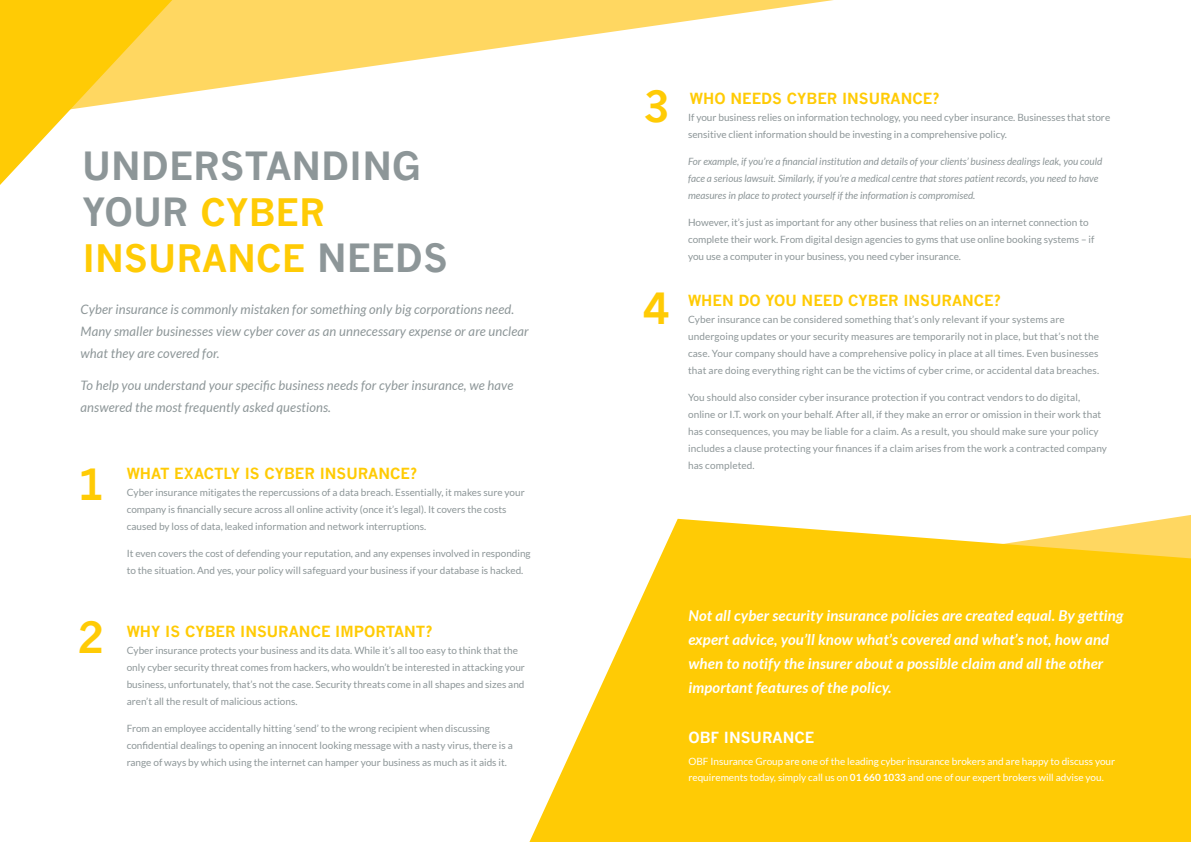
<style>
.page{position:relative;width:1191px;height:842px;background:#fff}
.page>*{position:absolute;margin:0;border:0;box-sizing:border-box;transform-origin:0 0}
.t1{font:700 42px "News Gothic";color:#ffcb05}
.t2{font:700 38px "News Gothic";color:#8d9698}
.t3{font:700 37px/46px "News Gothic";color:#ffcb05}
.t4{font:italic 700 15px/24px "Lato";letter-spacing:.01em;color:#fff}
.t5{font:700 15px "News Gothic";color:#ffcb05}
.t6{font:700 15px "News Gothic";color:#fff}
.t7{font:italic 13px/22px "Lato";letter-spacing:.01em;color:#8d9698}
.t8{font:10px/17px "Lato";color:#8d9698}
.t9{font:italic 10px/17px "Lato";color:#8d9698}
.t10{font:10px/16px "Lato";color:#fff}
.s1{font-size:38px;color:#8d9698}
.s2{font-weight:700}
</style>
<div class="page">
<svg style="left:172px;top:0;width:661px;height:95px"></svg>
<svg style="left:0;top:0;width:172px;height:185px"></svg>
<svg style="left:529px;top:519px;width:662px;height:323px;background:#ffd22a"></svg>
<h2 class="t2" style="left:82px;top:143px;width:340px">UNDERSTANDING</h2>
<h3 class="t3" style="left:82px;top:189px;width:367px"><span class="s1">YOUR</span> CYBER<br>INSURANCE <span class="s1">NEEDS</span></h3>
<h3 class="t7" style="left:81px;top:299px;width:450px">Cyber insurance is commonly mistaken for something only big corporations need.<br>Many smaller businesses view cyber cover as an unnecessary expense or are unclear</h3>
<h3 class="t7" style="left:81px;top:343px;width:140px">what they are covered for.</h3>
<h3 class="t7" style="left:81px;top:375px;width:434px">To help you understand your specific business needs for cyber insurance, we have answered the most frequently asked questions.</h3>
<h1 class="t1" style="left:78px;top:458px;width:28px">1</h1>
<h1 class="t1" style="left:78px;top:612px;width:28px">2</h1>
<h3 class="t5" style="left:127px;top:464px;width:292px">WHAT EXACTLY IS CYBER INSURANCE?</h3>
<p class="t8" style="left:127px;top:484px;width:399px">Cyber insurance mitigates the repercussions of a data breach. Essentially, it makes sure your company is financially secure across all online activity (once it’s legal). It covers the costs caused by loss of data, leaked information and network interruptions.</p>
<p class="t8" style="left:127px;top:545px;width:405px">It even covers the cost of defending your reputation, and any expenses involved in responding to the situation. And yes, your policy will safeguard your business if your database is hacked.</p>
<h3 class="t5" style="left:127px;top:622px;width:307px">WHY IS CYBER INSURANCE IMPORTANT?</h3>
<p class="t8" style="left:127px;top:642px;width:400px">Cyber insurance protects your business and its data. While it’s all too easy to think that the only cyber security threat comes from hackers, who wouldn’t be interested in attacking your business, unfortunately, that’s not the case. Security threats come in all shapes and sizes and aren’t all the result of malicious actions.</p>
<p class="t8" style="left:127px;top:720px;width:387px">From an employee accidentally hitting ‘send’ to the wrong recipient when discussing confidential dealings to opening an innocent looking message with a nasty virus, there is a range of ways by which using the internet can hamper your business as much as it aids it.</p>
<h1 class="t1" style="left:643px;top:81px;width:28px">3</h1>
<h1 class="t1" style="left:643px;top:283px;width:28px">4</h1>
<h3 class="t5" style="left:690px;top:89px;width:251px">WHO NEEDS CYBER INSURANCE?</h3>
<p class="t8" style="left:688px;top:109px;width:424px">If your business relies on information technology, you need cyber insurance. Businesses that store sensitive client information should be investing in a comprehensive policy.</p>
<p class="t9" style="left:688px;top:153px;width:416px">For example, if you’re a financial institution and details of your clients’ business dealings leak, you could face a serious lawsuit. Similarly, if you’re a medical centre that stores patient records, you need to have measures in place to protect yourself if the information is compromised.</p>
<p class="t8" style="left:688px;top:214px;width:408px">However, it’s just as important for any other business that relies on an internet connection to complete their work. From digital design agencies to gyms that use online booking systems – if you use a computer in your business, you need cyber insurance.</p>
<h3 class="t5" style="left:688px;top:291px;width:314px">WHEN DO YOU NEED CYBER INSURANCE?</h3>
<p class="t8" style="left:688px;top:311px;width:413px">Cyber insurance can be considered something that’s only relevant if your systems are undergoing updates or your security measures are temporarily not in place, but that’s not the case. Your company should have a comprehensive policy in place at all times. Even businesses that are doing everything right can be the victims of cyber crime, or accidental data breaches.</p>
<p class="t8" style="left:688px;top:389px;width:420px">You should also consider cyber insurance protection if you contract vendors to do digital, online or I.T. work on your behalf. After all, if they make an error or omission in their work that has consequences, you may be liable for a claim. As a result, you should make sure your policy includes a clause protecting your finances if a claim arises from the work a contracted company has completed.</p>
<p class="t4" style="left:688px;top:604px;width:436px">Not all cyber security insurance policies are created equal. By getting expert advice, you’ll know what’s covered and what’s not, how and when to notify the insurer about a possible claim and all the other important features of the policy.</p>
<h3 class="t6" style="left:688px;top:729px;width:127px">OBF INSURANCE</h3>
<p class="t10" style="left:688px;top:754px;width:428px">OBF Insurance Group are one of the leading cyber insurance brokers and are happy to discuss your requirements today, simply call us on <span class="s2">01 660 1033</span> and one of our expert brokers will advise you.</p>
</div>
